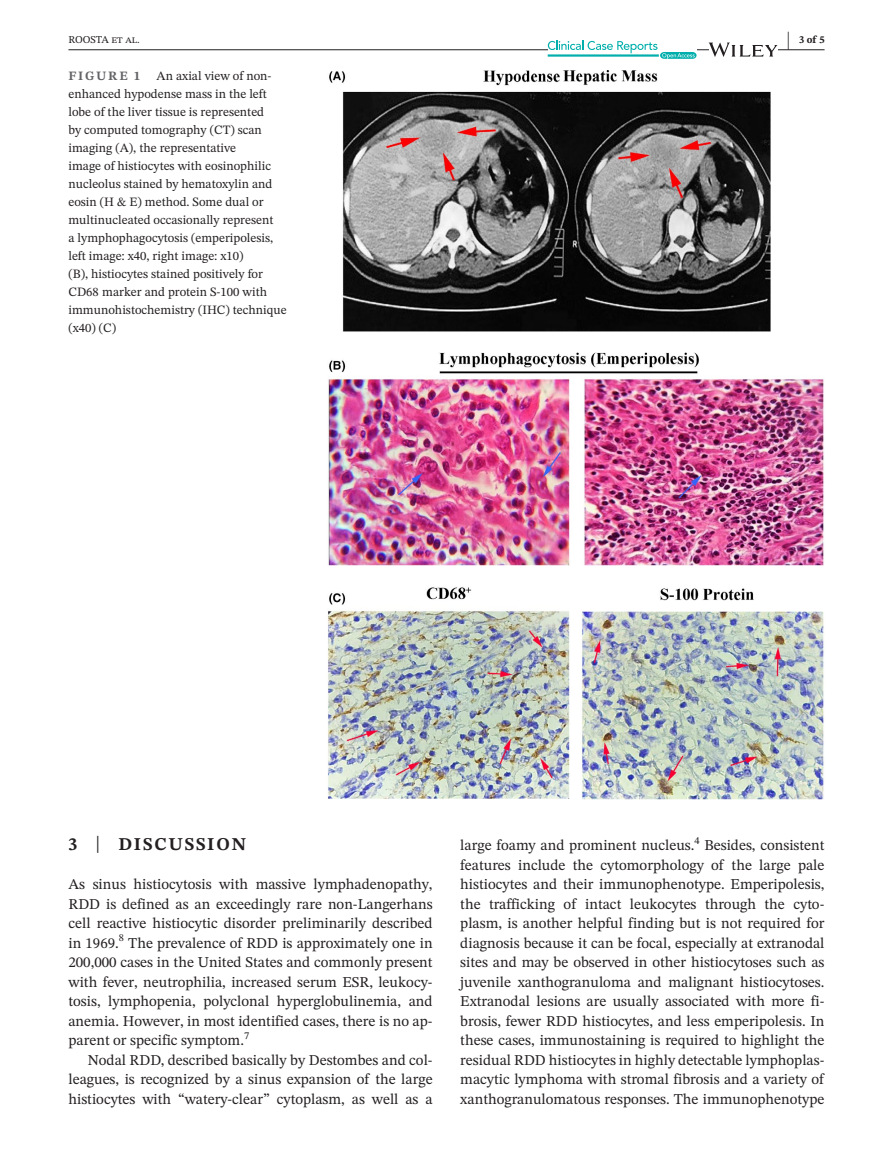
<style>
.page{position:relative;width:893px;height:1174px;background:#fff}
.page>*{position:absolute;margin:0;border:0;box-sizing:border-box;transform-origin:0 0}
.t1{font:700 21px "STIX Two Text";color:#231f20;scale:.42 1}
.t2{font:700 18px "STIX Two Text";letter-spacing:.1em;color:#231f20}
.t3{font:15px/19.5px "STIX Two Text";color:#231f20;text-align:justify}
.t4{font:12.75px/18px "STIX Two Text";color:#231f20}
.t5{font:700 12.75px "STIX Two Text";letter-spacing:.14em;color:#636366}
.t6{font:10.5px "STIX Two Text";color:#231f20}
.t7{font:700 10.5px "STIX Two Text";color:#231f20}
.s1{font-weight:400;font-size:23.7px}
</style>
<div class="page">
<hr style="left:68px;top:49px;width:756px;height:1px;background:#231f20">
<svg style="left:548px;top:41px;width:148px;height:18px"></svg>
<svg style="left:709px;top:43px;width:68px;height:14px"></svg>
<img style="left:327px;top:70px;width:497px;height:730px">
<h1 class="t1" style="left:787px;top:24px;width:8px">|</h1>
<p class="t6" style="left:68px;top:32px;width:73px">ROOSTA et al.</p>
<p class="t7" style="left:799px;top:32px;width:27px">3 of 5</p>
<p class="t4" style="left:68px;top:66px;width:220px;text-indent:88px">An axial view of non&shy;enhanced hypodense mass in the left lobe of the liver tissue is represented<br>by computed tomography (CT) scan imaging (A), the representative<br>image of histiocytes with eosinophilic nucleolus stained by hematoxylin and eosin (H &amp; E) method. Some dual or multinucleated occasionally represent<br>a lymphophagocytosis (emperipolesis, left image: x40, right image: x10)<br>(B), histiocytes stained positively for CD68 marker and protein S-100 with immunohistochemistry (IHC) technique (x40) (C)</p>
<p class="t5" style="left:68px;top:66px;width:73px">FIGURE 1</p>
<p class="t2" style="left:68px;top:831px;width:179px">3 <span class="s1">|</span> DISCUSSION</p>
<p class="t3" style="left:68px;top:874px;width:366px">As sinus histiocytosis with massive lymphadenopathy, RDD is defined as an exceedingly rare non-Langerhans cell reactive histiocytic disorder preliminarily described in 1969.</p>
<p class="t6" style="left:119px;top:930px;width:7px">8</p>
<p class="t3" style="left:68px;top:933px;width:366px;text-indent:60px">The prevalence of RDD is approximately one in 200,000 cases in the United States and commonly present with fever, neutrophilia, increased serum ESR, leukocy&shy;tosis, lymphopenia, polyclonal hyperglobulinemia, and anemia. However, in most identified cases, there is no ap&shy;parent or specific symptom.</p>
<p class="t6" style="left:244px;top:1027px;width:7px">7</p>
<p class="t3" style="left:68px;top:1050px;width:366px;text-indent:20px">Nodal RDD, described basically by Destombes and col&shy;leagues, is recognized by a sinus expansion of the large histiocytes with “watery-clear” cytoplasm, as well as a</p>
<p class="t3" style="left:460px;top:835px;width:236px">large foamy and prominent nucleus.</p>
<p class="t6" style="left:695px;top:832px;width:7px">4</p>
<p class="t3" style="left:460px;top:835px;width:366px;text-indent:244px">Besides, consistent features include the cytomorphology of the large pale histiocytes and their immunophenotype. Emperipolesis, the trafficking of intact leukocytes through the cyto&shy;plasm, is another helpful finding but is not required for diagnosis because it can be focal, especially at extranodal sites and may be observed in other histiocytoses such as juvenile xanthogranuloma and malignant histiocytoses.<br>Extranodal lesions are usually associated with more fi&shy;brosis, fewer RDD histiocytes, and less emperipolesis. In these cases, immunostaining is required to highlight the residual RDD histiocytes in highly detectable lymphoplas&shy;macytic lymphoma with stromal fibrosis and a variety of xanthogranulomatous responses. The immunophenotype</p>
</div>
